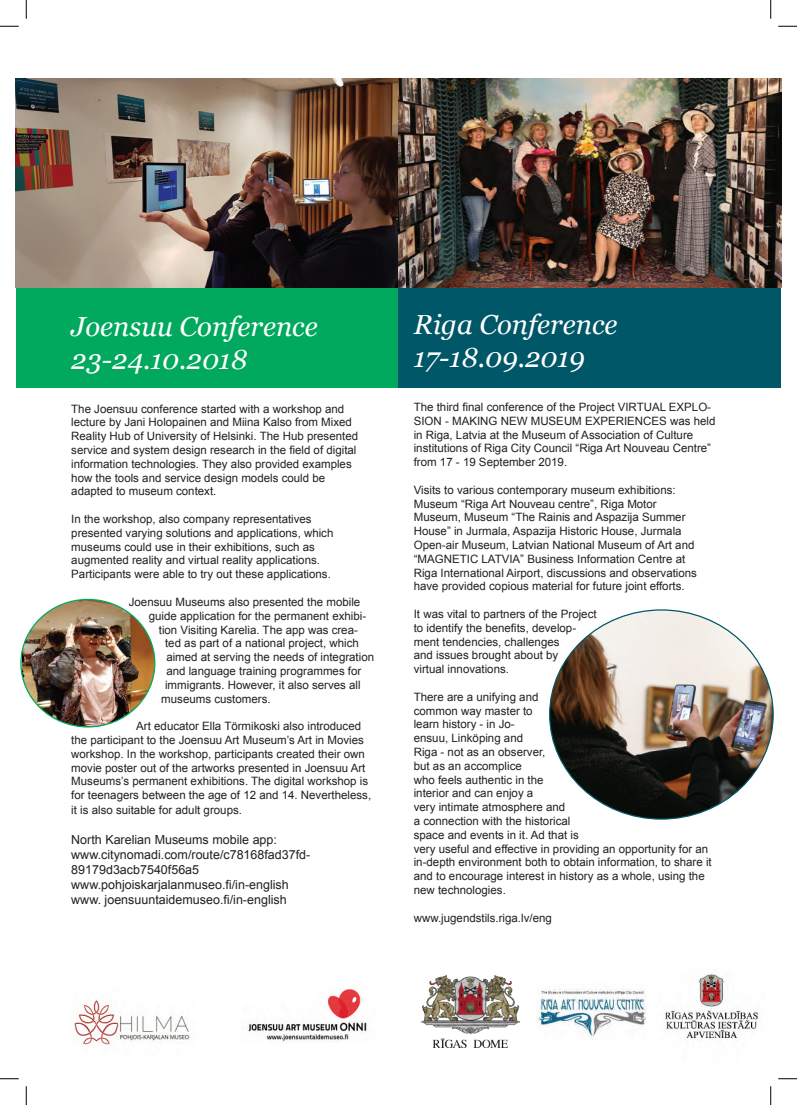
<style>
.page{position:relative;width:797px;height:1105px;background:#fff}
.page>*{position:absolute;margin:0;border:0;box-sizing:border-box;transform-origin:0 0}
.t1{font:italic 27.5px/33px "Georgia";color:#fff}
.t2{font:12.5px/15px "Arial";color:#231f20}
.t3{font:11.5px/13.8px "Arial";color:#231f20}
</style>
<div class="page">
<div style="left:16px;top:287px;width:382px;height:101px;background:#00a95d"></div>
<img style="left:16px;top:79px;width:765px;height:209px">
<div style="left:398px;top:287px;width:383px;height:101px;background:#005768"></div>
<img style="left:74px;top:999px;width:116px;height:46px">
<img style="left:247px;top:989px;width:121px;height:53px">
<img style="left:665px;top:974px;width:94px;height:67px">
<img style="left:421px;top:975px;width:99px;height:73px">
<img style="left:22px;top:599px;width:133px;height:128px">
<img style="left:549px;top:610px;width:224px;height:209px">
<img style="left:537px;top:988px;width:109px;height:51px">
<svg style="left:0;top:25px;width:19px;height:2px"></svg>
<svg style="left:778px;top:25px;width:19px;height:2px"></svg>
<svg style="left:0;top:1078px;width:19px;height:1px"></svg>
<svg style="left:778px;top:1078px;width:19px;height:1px"></svg>
<svg style="left:25px;top:0;width:2px;height:19px"></svg>
<svg style="left:25px;top:1086px;width:2px;height:19px"></svg>
<svg style="left:770px;top:0;width:1px;height:19px"></svg>
<svg style="left:770px;top:1086px;width:1px;height:19px"></svg>
<h1 class="t1" style="left:71px;top:310px;width:248px">Joensuu Conference<br>23-24.10.2018</h1>
<p class="t3" style="left:71px;top:402px;width:288px">The Joensuu conference started with a workshop and lecture by Jani Holopainen and Miina Kalso from Mixed Reality Hub of University of Helsinki. The Hub presented service and system design research in the field of digital information technologies. They also provided examples how the tools and service design models could be adapted to museum context.</p>
<p class="t3" style="left:71px;top:512px;width:264px">In the workshop, also company representatives presented varying solutions and applications, which museums could use in their exhibitions, such as augmented reality and virtual reality applications.<br>Participants were able to try out these applications.</p>
<p class="t3" style="left:129px;top:595px;width:233px">Joensuu Museums also presented the mobile</p>
<p class="t3" style="left:149px;top:609px;width:219px">guide application for the permanent exhibi-</p>
<p class="t3" style="left:159px;top:622px;width:201px">tion Visiting Karelia. The app was crea-</p>
<p class="t3" style="left:165px;top:636px;width:195px">ted as part of a national project, which</p>
<p class="t3" style="left:166px;top:650px;width:209px">aimed at serving the needs of integration</p>
<p class="t3" style="left:166px;top:664px;width:196px">and language training programmes for</p>
<p class="t3" style="left:165px;top:678px;width:197px">immigrants. However, it also serves all</p>
<p class="t3" style="left:161px;top:691px;width:111px">museums customers.</p>
<p class="t3" style="left:71px;top:719px;width:301px;text-indent:65px">Art educator Ella Törmikoski also introduced the participant to the Joensuu Art Museum’s Art in Movies workshop. In the workshop, participants created their own movie poster out of the artworks presented in Joensuu Art Museums’s permanent exhibitions. The digital workshop is for teenagers between the age of 12 and 14. Nevertheless,</p>
<p class="t3" style="left:71px;top:803px;width:172px">it is also suitable for adult groups.</p>
<p class="t2" style="left:71px;top:832px;width:241px">North Karelian Museums mobile app: www.citynomadi.com/route/c78168fad37fd-89179d3acb7540f56a5 www.pohjoiskarjalanmuseo.fi/in-english www. joensuuntaidemuseo.fi/in-english</p>
<h1 class="t1" style="left:414px;top:308px;width:205px">Riga Conference<br>17-18.09.2019</h1>
<p class="t3" style="left:414px;top:400px;width:303px">The third final conference of the Project VIRTUAL EXPLO-SION - MAKING NEW MUSEUM EXPERIENCES was held in Riga, Latvia at the Museum of Association of Culture institutions of Riga City Council “Riga Art Nouveau Centre” from 17 - 19 September 2019.</p>
<p class="t3" style="left:414px;top:483px;width:285px">Visits to various contemporary museum exhibitions:<br>Museum “Riga Art Nouveau centre”, Riga Motor Museum, Museum “The Rainis and Aspazija Summer House” in Jurmala, Aspazija Historic House, Jurmala Open-air Museum, Latvian National Museum of Art and “MAGNETIC LATVIA” Business Information Centre at Riga International Airport, discussions and observations have provided copious material for future joint efforts.</p>
<p class="t3" style="left:414px;top:607px;width:184px">It was vital to partners of the Project to identify the benefits, develop&shy;ment tendencies, challenges<br>and issues brought about by<br>virtual innovations.</p>
<p class="t3" style="left:414px;top:690px;width:299px">There are a unifying and<br>common way master to<br>learn history - in Jo-<br>ensuu, Linköping and<br>Riga - not as an observer,<br>but as an accomplice<br>who feels authentic in the<br>interior and can enjoy a<br>very intimate atmosphere and<br>a connection with the historical<br>space and events in it. Ad that is<br>very useful and effective in providing an opportunity for an in-depth environment both to obtain information, to share it and to encourage interest in history as a whole, using the new technologies.</p>
<p class="t3" style="left:414px;top:910px;width:140px">www.jugendstils.riga.lv/eng</p>
</div>
